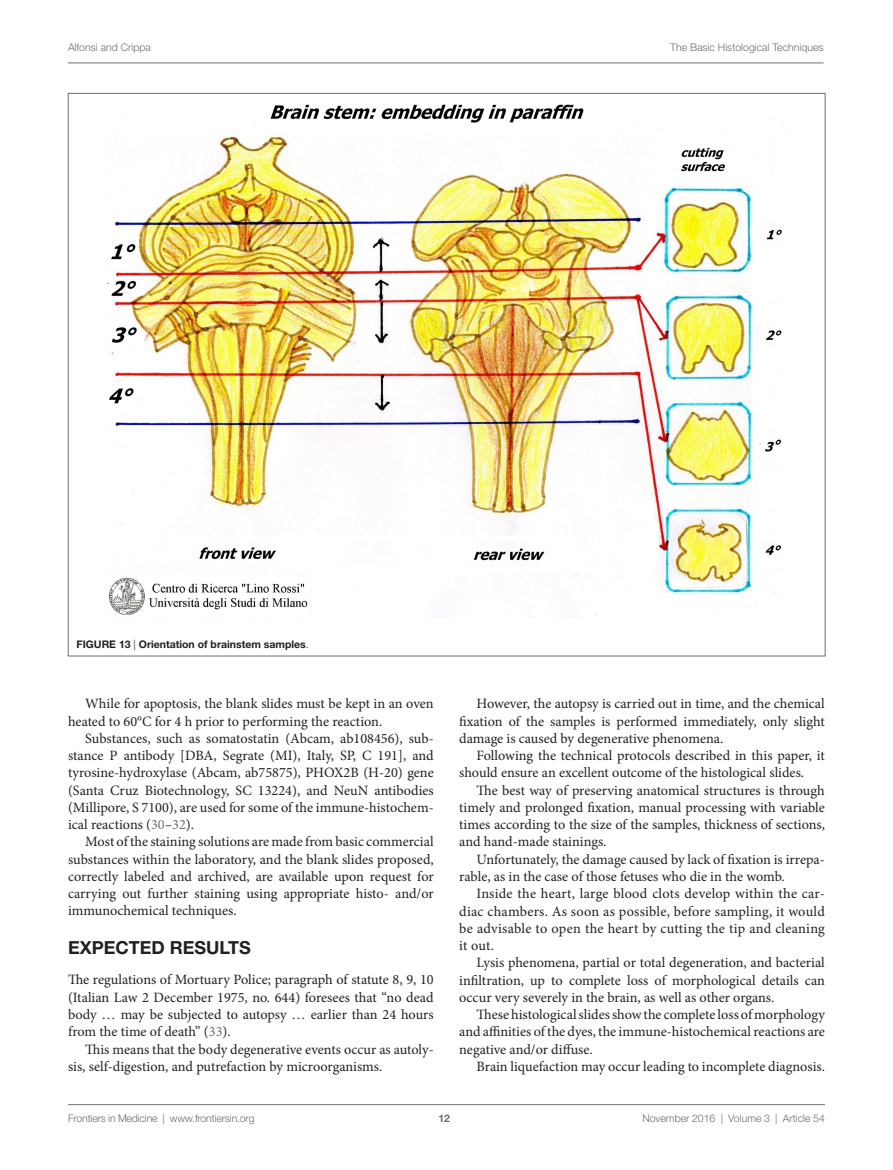
<style>
.page{position:relative;width:893px;height:1170px;background:#fff}
.page>*{position:absolute;margin:0;border:0;box-sizing:border-box;transform-origin:0 0}
.t1{font:700 18px "Helvetica Neue LT Std";color:#231f20}
.t2{font:14.25px/17.2px "Minion Pro";color:#231f20;text-align:justify}
.t3{font:300 10.5px "Helvetica Neue LT Std";color:#6c6d70}
.t4{font:700 10.5px "Helvetica Neue LT Std";color:#231f20}
.t5{font:700 10.5px "Helvetica Neue LT Std";color:#6c6d70}
.s1{font-weight:300}
.s2{color:#6c6d70}
.s3{font-family:"STIX General"}
</style>
<div class="page">
<hr style="left:68px;top:63px;width:756px;height:1px;background:#6c6d70">
<hr style="left:68px;top:1104px;width:757px;height:1px;background:#6c6d70">
<img style="left:107px;top:105px;width:677px;height:511px">
<p class="t3" style="left:68px;top:41px;width:84px">Alfonsi and Crippa</p>
<p class="t3" style="left:670px;top:41px;width:155px">The Basic Histological Techniques</p>
<p class="t4" style="left:77px;top:637px;width:234px">FIGURE 13 <span class="s1">|</span> Orientation of brainstem samples<span class="s1">.</span></p>
<p class="t2" style="left:68px;top:695px;width:367px;text-indent:17px">While for apoptosis, the blank slides must be kept in an oven heated to 60°C for 4 h prior to performing the reaction.</p>
<p class="t2" style="left:68px;top:729px;width:367px;text-indent:17px">Substances, such as somatostatin (Abcam, ab108456), sub&shy;stance P antibody [DBA, Segrate (MI), Italy, SP, C 191], and tyrosine-hydroxylase (Abcam, ab75875), PHOX2B (H-20) gene (Santa Cruz Biotechnology, SC 13224), and NeuN antibodies (Millipore, S 7100), are used for some of the immune-histochem&shy;ical reactions (<span class="s2">30</span>–<span class="s2">32</span>).</p>
<p class="t2" style="left:68px;top:833px;width:367px;text-indent:17px">Most of the staining solutions are made from basic commercial substances within the laboratory, and the blank slides proposed, correctly labeled and archived, are available upon request for carrying out further staining using appropriate histo- and/or immunochemical techniques.</p>
<p class="t1" style="left:68px;top:936px;width:163px">EXPECTED RESULTS</p>
<p class="t2" style="left:68px;top:971px;width:367px">The regulations of Mortuary Police; paragraph of statute 8, 9, 10 (Italian Law 2 December 1975, no. 644) foresees that “no dead body <span class="s3">…</span> may be subjected to autopsy <span class="s3">…</span> earlier than 24 hours from the time of death” (<span class="s2">33</span>).</p>
<p class="t2" style="left:68px;top:1040px;width:367px;text-indent:17px">This means that the body degenerative events occur as autoly&shy;sis, self-digestion, and putrefaction by microorganisms.</p>
<p class="t2" style="left:459px;top:695px;width:367px;text-indent:17px">However, the autopsy is carried out in time, and the chemical fixation of the samples is performed immediately, only slight damage is caused by degenerative phenomena.</p>
<p class="t2" style="left:459px;top:747px;width:367px;text-indent:17px">Following the technical protocols described in this paper, it should ensure an excellent outcome of the histological slides.</p>
<p class="t2" style="left:459px;top:781px;width:367px;text-indent:17px">The best way of preserving anatomical structures is through timely and prolonged fixation, manual processing with variable times according to the size of the samples, thickness of sections, and hand-made stainings.</p>
<p class="t2" style="left:459px;top:850px;width:367px;text-indent:17px">Unfortunately, the damage caused by lack of fixation is irrepa&shy;rable, as in the case of those fetuses who die in the womb.</p>
<p class="t2" style="left:459px;top:885px;width:367px;text-indent:17px">Inside the heart, large blood clots develop within the car&shy;diac chambers. As soon as possible, before sampling, it would be advisable to open the heart by cutting the tip and cleaning it out.</p>
<p class="t2" style="left:459px;top:954px;width:367px;text-indent:17px">Lysis phenomena, partial or total degeneration, and bacterial infiltration, up to complete loss of morphological details can occur very severely in the brain, as well as other organs.</p>
<p class="t2" style="left:459px;top:1005px;width:367px;text-indent:17px">These histological slides show the complete loss of morphology and affinities of the dyes, the immune-histochemical reactions are negative and/or diffuse.</p>
<p class="t2" style="left:476px;top:1057px;width:350px">Brain liquefaction may occur leading to incomplete diagnosis.</p>
<p class="t3" style="left:68px;top:1111px;width:188px">Frontiers in Medicine | www.frontiersin.org</p>
<p class="t3" style="left:642px;top:1111px;width:184px">November 2016 | Volume 3 | Article 54</p>
<p class="t5" style="left:439px;top:1111px;width:13px">12</p>
</div>
